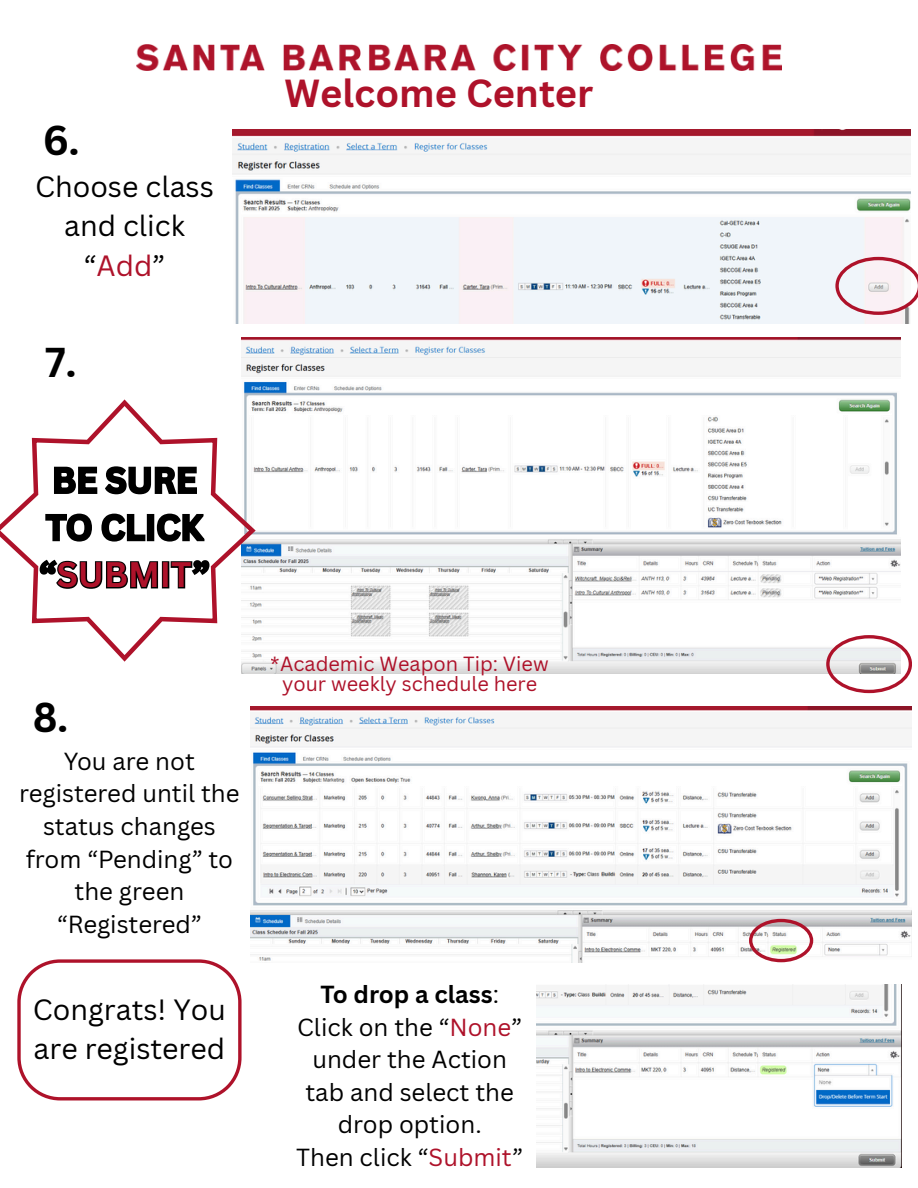
<style>
.page{position:relative;width:918px;height:1188px;background:#fff}
.page>*{position:absolute;margin:0;border:0;box-sizing:border-box;transform-origin:0 0}
.t1{font:700 40.65px "Canva Sans";color:#000}
.t2{font:700 38.1px "Canva Sans";color:#ae122a}
.t3{font:700 34.5px/47.2px "Canva Sans";color:#000;text-align:center}
.t4{font:28.5px/39.3px "Canva Sans";color:#000;text-align:center}
.t5{font:24px/32.7px "Canva Sans";color:#000;text-align:center}
.t6{font:19.95px/20.4px "Canva Sans";color:#ae122a;text-align:center}
.s1{color:#ae122a}
.s2{font-weight:700}
</style>
<div class="page">
<img style="left:137px;top:45px;width:644px;height:26px">
<img style="left:232px;top:129px;width:679px;height:195px">
<svg style="left:835px;top:257px;width:83px;height:58px"></svg>
<img style="left:242px;top:337px;width:659px;height:337px">
<svg style="left:0;top:399px;width:256px;height:263px"></svg>
<svg style="left:826px;top:635px;width:86px;height:58px"></svg>
<img style="left:251px;top:707px;width:660px;height:255px">
<svg style="left:749px;top:919px;width:64px;height:43px"></svg>
<svg style="left:17px;top:959px;width:224px;height:141px"></svg>
<img style="left:537px;top:985px;width:364px;height:182px">
<h1 class="t1" style="left:42px;top:112px;width:39px">6.</h1>
<p class="t4" style="left:35px;top:166px;width:181px">Choose class and click “<span class="s1">Add</span>”</p>
<h1 class="t1" style="left:45px;top:333px;width:33px">7.</h1>
<h2 class="t2" style="left:285px;top:67px;width:310px">Welcome Center</h2>
<h3 class="t3" style="left:39px;top:456px;width:172px">BE SURE<br>TO CLICK “<span class="s1">SUBMIT</span>”</h3>
<h1 class="t1" style="left:32px;top:689px;width:38px">8.</h1>
<h4 class="t5" style="left:19px;top:744px;width:222px">You are not registered until the status changes from “Pending” to the green “Registered”</h4>
<h4 class="t4" style="left:33px;top:989px;width:195px;text-align:left">Congrats! You are registered</h4>
<p class="t6" style="left:271px;top:653px;width:280px">*Academic Weapon Tip: View your weekly schedule here</p>
<p class="t5" style="left:296px;top:977px;width:229px"><span class="s2">To drop a class</span>:<br>Click on the “<span class="s1">None</span>” under the Action tab and select the drop option.<br>Then click “<span class="s1">Submit</span>”</p>
</div>
